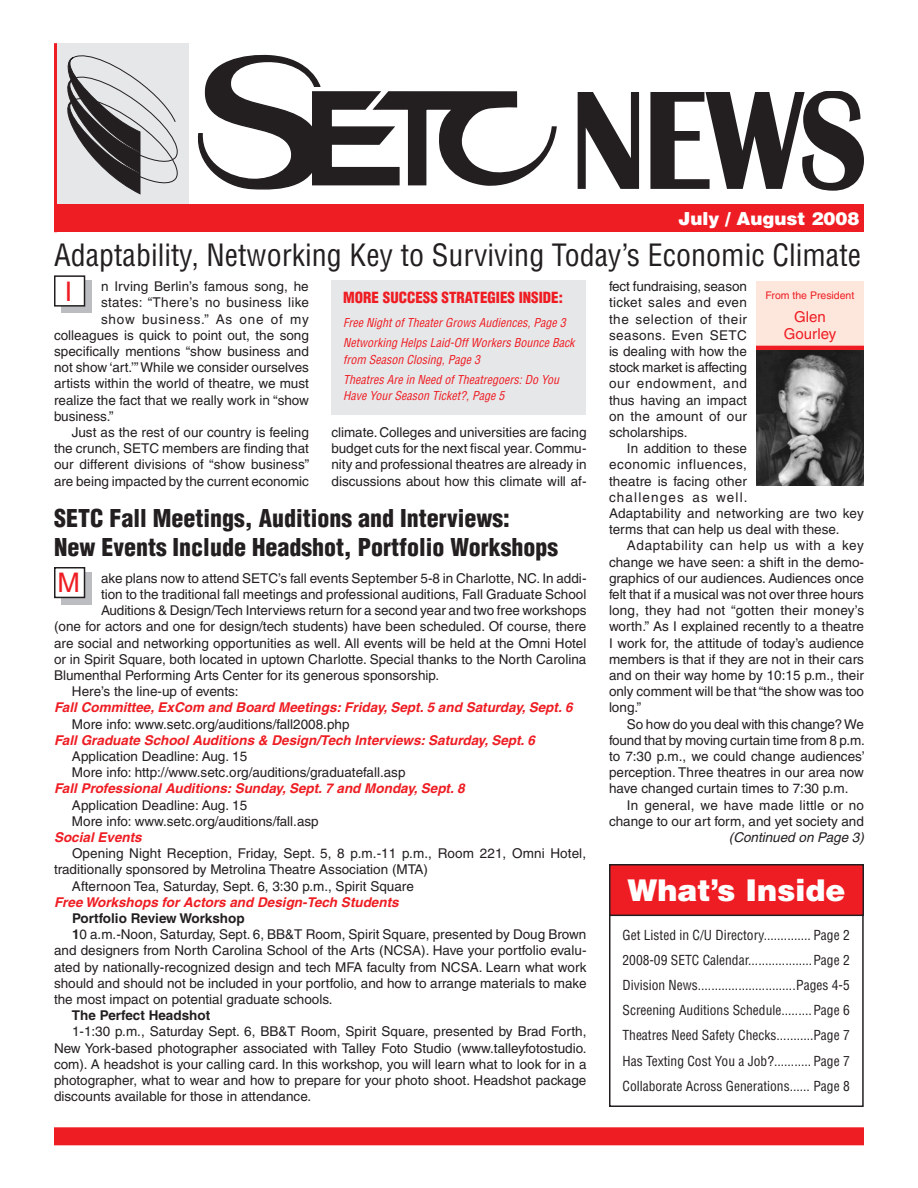
<style>
.page{position:relative;width:918px;height:1188px;background:#fff}
.page>*{position:absolute;margin:0;border:0;box-sizing:border-box;transform-origin:0 0}
.t1{font:condensed 30px "Helvetica";color:#231f20}
.t2{font:900 30px "Helvetica";color:#fff}
.t3{font:27px "Helvetica";color:#ee1d23}
.t4{font:900 condensed 24px/28.8px "Helvetica";color:#231f20}
.t5{font:900 18px "Helvetica";color:#fff}
.t6{font:900 condensed 15px "Helvetica";color:#ee1d23}
.t7{font:15px/16.5px "Helvetica";color:#ee1d23;text-align:center}
.t8{font:13.5px/16.2px "Helvetica";color:#231f20;text-align:justify}
.t9{font:condensed 13.5px/25.2px "Helvetica";color:#231f20;text-align:justify}
.t10{font:italic 700 13.5px "Helvetica";color:#ee1d23}
.t11{font:700 13.5px "Helvetica";color:#231f20}
.t12{font:13.5px "Helvetica";letter-spacing:.025em;color:#231f20}
.t13{font:13.5px "Helvetica";letter-spacing:.06em;color:#231f20}
.t14{font:italic 13.5px "Helvetica";color:#231f20}
.t15{font:italic condensed 12px/20.7px "Helvetica";color:#ee1d23}
.t16{font:10.5px "Helvetica";color:#ee1d23}
.s1{font-weight:700}
</style>
<div class="page">
<div style="left:332px;top:281px;width:254px;height:134px;background:#e6e7e9"></div>
<div style="left:609px;top:873px;width:255px;height:234px;border:2px solid #231f20"></div>
<div style="left:54px;top:43px;width:135px;height:162px;background:#e6e7e9"></div>
<div style="left:54px;top:1127px;width:810px;height:18px;background:#ee1d23"></div>
<div style="left:54px;top:204px;width:810px;height:28px;background:#ee1d23"></div>
<hr style="left:54px;top:43px;width:3px;height:189px;background:#ee1d23">
<div style="left:85px;top:281px;width:7px;height:32px;background:#bcbdc0"></div>
<div style="left:62px;top:306px;width:30px;height:7px;background:#bcbdc0"></div>
<div style="left:54px;top:275px;width:31px;height:32px;border:2px solid #231f20"></div>
<div style="left:85px;top:572px;width:7px;height:32px;background:#bcbdc0"></div>
<div style="left:62px;top:598px;width:30px;height:7px;background:#bcbdc0"></div>
<div style="left:54px;top:567px;width:31px;height:31px;border:2px solid #231f20"></div>
<svg style="left:68px;top:55px;width:110px;height:139px"></svg>
<svg style="left:198px;top:55px;width:359px;height:135px"></svg>
<svg style="left:578px;top:91px;width:286px;height:100px"></svg>
<div style="left:610px;top:865px;width:253px;height:50px;background:#ee1d23"></div>
<div style="left:609px;top:864px;width:255px;height:52px;border:2px solid #231f20"></div>
<div style="left:756px;top:281px;width:108px;height:67px;background:#fde7dc"></div>
<div style="left:756px;top:346px;width:108px;height:6px;background:#ee1d23"></div>
<img style="left:756px;top:350px;width:108px;height:135px">
<h3 class="t5" style="left:678px;top:206px;width:183px">July / August 2008</h3>
<h1 class="t1" style="left:54px;top:236px;width:809px">Adaptability, Networking Key to Surviving Today’s Economic Climate</h1>
<h2 class="t3" style="left:65px;top:276px;width:9px">I</h2>
<p class="t8" style="left:101px;top:278px;width:209px">n Irving Berlin’s famous song, he</p>
<p class="t12" style="left:101px;top:295px;width:209px">states: “There’s no business like</p>
<p class="t13" style="left:101px;top:311px;width:209px">show business.” As one of my</p>
<p class="t8" style="left:54px;top:327px;width:256px">colleagues is quick to point out, the song</p>
<p class="t8" style="left:54px;top:343px;width:257px">specifically mentions “show business and</p>
<p class="t8" style="left:54px;top:359px;width:256px">not show ‘art.’” While we consider ourselves</p>
<p class="t8" style="left:54px;top:376px;width:256px">artists within the world of theatre, we must</p>
<p class="t8" style="left:54px;top:392px;width:256px">realize the fact that we really work in “show</p>
<p class="t8" style="left:54px;top:408px;width:61px">business.”</p>
<p class="t8" style="left:72px;top:424px;width:238px">Just as the rest of our country is feeling</p>
<p class="t8" style="left:54px;top:440px;width:257px">the crunch, SETC members are finding that</p>
<p class="t8" style="left:54px;top:457px;width:257px">our different divisions of “show business”</p>
<p class="t8" style="left:54px;top:473px;width:257px">are being impacted by the current economic</p>
<p class="t8" style="left:609px;top:278px;width:140px">fect fundraising, season ticket sales and even the selection of their seasons. Even SETC is dealing with how the stock market is affecting our endowment, and thus having an impact on the amount of our scholarships.</p>
<p class="t8" style="left:609px;top:440px;width:256px;text-align:left;text-indent:18px">In addition to these<br>economic influences,<br>theatre is facing other<br>challenges as well.<br>Adaptability and networking are two key terms that can help us deal with these.</p>
<p class="t8" style="left:609px;top:538px;width:257px;text-indent:18px">Adaptability can help us with a key change we have seen: a shift in the demo&shy;graphics of our audiences. Audiences once felt that if a musical was not over three hours long, they had not “gotten their money’s worth.” As I explained recently to a theatre I work for, the attitude of today’s audience members is that if they are not in their cars and on their way home by 10:15 p.m., their only comment will be that “the show was too long.”</p>
<p class="t8" style="left:609px;top:716px;width:257px;text-indent:18px">So how do you deal with this change? We found that by moving curtain time from 8 p.m. to 7:30 p.m., we could change audiences’ perception. Three theatres in our area now have changed curtain times to 7:30 p.m.</p>
<p class="t8" style="left:609px;top:797px;width:257px;text-align:right">In general, we have made little or no change to our art form, and yet society and</p>
<p class="t16" style="left:766px;top:289px;width:90px">From the President</p>
<p class="t7" style="left:784px;top:309px;width:54px">Glen<br>Gourley</p>
<p class="t6" style="left:343px;top:288px;width:221px">MORE SUCCESS STRATEGIES INSIDE:</p>
<p class="t15" style="left:343px;top:312px;width:233px">Free Night of Theater Grows Audiences, Page 3<br>Networking Helps Laid-Off Workers Bounce Back</p>
<p class="t15" style="left:343px;top:349px;width:217px">from Season Closing, Page 3<br>Theatres Are in Need of Theatregoers: Do You</p>
<p class="t15" style="left:343px;top:386px;width:163px">Have Your Season Ticket?, Page 5</p>
<p class="t8" style="left:332px;top:424px;width:257px">climate. Colleges and universities are facing budget cuts for the next fiscal year. Commu&shy;nity and professional theatres are already in discussions about how this climate will af-</p>
<h3 class="t4" style="left:54px;top:503px;width:506px">SETC Fall Meetings, Auditions and Interviews:<br>New Events Include Headshot, Portfolio Workshops</h3>
<h2 class="t3" style="left:57px;top:567px;width:24px">M</h2>
<p class="t8" style="left:101px;top:570px;width:487px">ake plans now to attend SETC’s fall events September 5-8 in Charlotte, NC. In addi-</p>
<p class="t8" style="left:101px;top:586px;width:487px">tion to the traditional fall meetings and professional auditions, Fall Graduate School</p>
<p class="t8" style="left:101px;top:602px;width:487px">Auditions &amp; Design/Tech Interviews return for a second year and two free workshops</p>
<p class="t8" style="left:54px;top:619px;width:534px">(one for actors and one for design/tech students) have been scheduled. Of course, there</p>
<p class="t8" style="left:54px;top:635px;width:534px">are social and networking opportunities as well. All events will be held at the Omni Hotel</p>
<p class="t8" style="left:54px;top:651px;width:534px">or in Spirit Square, both located in uptown Charlotte. Special thanks to the North Carolina</p>
<p class="t8" style="left:54px;top:667px;width:387px">Blumenthal Performing Arts Center for its generous sponsorship.</p>
<p class="t8" style="left:72px;top:683px;width:168px">Here’s the line-up of events:</p>
<p class="t10" style="left:54px;top:699px;width:520px">Fall Committee, ExCom and Board Meetings: Friday, Sept. 5 and Saturday, Sept. 6</p>
<p class="t8" style="left:72px;top:716px;width:279px">More info: www.setc.org/auditions/fall2008.php</p>
<p class="t10" style="left:54px;top:732px;width:483px">Fall Graduate School Auditions &amp; Design/Tech Interviews: Saturday, Sept. 6</p>
<p class="t8" style="left:72px;top:748px;width:335px">Application Deadline: Aug. 15<br>More info: http://www.setc.org/auditions/graduatefall.asp</p>
<p class="t10" style="left:54px;top:780px;width:412px">Fall Professional Auditions: Sunday, Sept. 7 and Monday, Sept. 8</p>
<p class="t8" style="left:72px;top:797px;width:248px">Application Deadline: Aug. 15<br>More info: www.setc.org/auditions/fall.asp</p>
<p class="t10" style="left:54px;top:829px;width:89px">Social Events</p>
<p class="t8" style="left:72px;top:845px;width:516px">Opening Night Reception, Friday, Sept. 5, 8 p.m.-11 p.m., Room 221, Omni Hotel,</p>
<p class="t8" style="left:54px;top:862px;width:375px">traditionally sponsored by Metrolina Theatre Association (MTA)</p>
<p class="t8" style="left:72px;top:878px;width:343px">Afternoon Tea, Saturday, Sept. 6, 3:30 p.m., Spirit Square</p>
<p class="t10" style="left:54px;top:894px;width:346px">Free Workshops for Actors and Design-Tech Students</p>
<p class="t11" style="left:72px;top:910px;width:174px">Portfolio Review Workshop</p>
<p class="t8" style="left:72px;top:926px;width:516px"><span class="s1">1</span>0 a.m.-Noon, Saturday, Sept. 6, BB&amp;T Room, Spirit Square, presented by Doug Brown</p>
<p class="t8" style="left:54px;top:943px;width:534px">and designers from North Carolina School of the Arts (NCSA). Have your portfolio evalu-</p>
<p class="t8" style="left:54px;top:959px;width:534px">ated by nationally-recognized design and tech MFA faculty from NCSA. Learn what work</p>
<p class="t8" style="left:54px;top:975px;width:534px">should and should not be included in your portfolio, and how to arrange materials to make</p>
<p class="t8" style="left:54px;top:991px;width:280px">the most impact on potential graduate schools.</p>
<p class="t11" style="left:72px;top:1007px;width:140px">The Perfect Headshot</p>
<p class="t8" style="left:54px;top:1024px;width:534px;text-indent:18px">1-1:30 p.m., Saturday Sept. 6, BB&amp;T Room, Spirit Square, presented by Brad Forth, New York-based photographer associated with Talley Foto Studio (www.talleyfotostudio. com). A headshot is your calling card. In this workshop, you will learn what to look for in a photographer, what to wear and how to prepare for your photo shoot. Headshot package discounts available for those in attendance.</p>
<p class="t14" style="left:729px;top:829px;width:137px">(Continued on Page 3)</p>
<h1 class="t2" style="left:627px;top:871px;width:220px">What’s Inside</h1>
<p class="t9" style="left:622px;top:922px;width:229px">Get Listed in C/U Directory.............. Page 2<br>2008-09 SETC Calendar...................Page 2<br>Division News.............................Pages 4-5<br>Screening Auditions Schedule.........Page 6<br>Theatres Need Safety Checks...........Page 7<br>Has Texting Cost You a Job?........... Page 7<br>Collaborate Across Generations...... Page 8</p>
</div>
